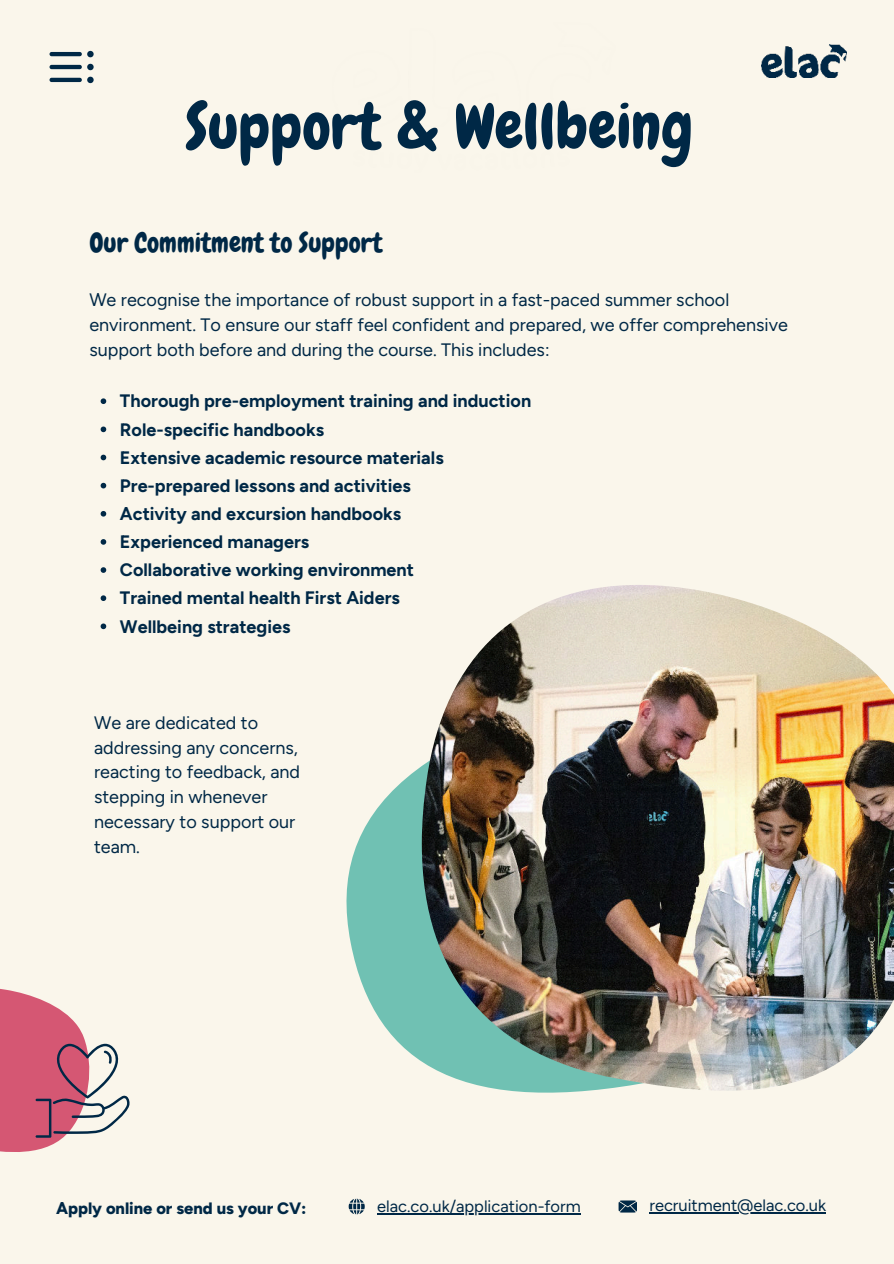
<style>
.page{position:relative;width:894px;height:1264px;background:#fff}
.page>*{position:absolute;margin:0;border:0;box-sizing:border-box;transform-origin:0 0}
.t1{font:63px "Chewy";color:#002846}
.t2{font:27px "Chewy";color:#002846}
.t3{font:18px/24.8px "Figtree";color:#002846}
.t4{font:700 18px/28.2px "Figtree";color:#002846}
.t5{font:16.5px "Figtree";color:#002846}
.t6{font:800 16.5px "Figtree";color:#002846}
</style>
<div class="page">
<div style="left:0;top:0;width:893px;height:1263px;background:#faf6eb"></div>
<svg style="left:346px;top:766px;width:395px;height:326px;fill:#70c1b3"></svg>
<svg style="left:101px;top:398px;width:5px;height:6px"></svg>
<svg style="left:101px;top:426px;width:5px;height:6px"></svg>
<svg style="left:101px;top:454px;width:5px;height:6px"></svg>
<svg style="left:101px;top:483px;width:5px;height:5px"></svg>
<svg style="left:101px;top:511px;width:5px;height:5px"></svg>
<svg style="left:101px;top:539px;width:5px;height:5px"></svg>
<svg style="left:101px;top:567px;width:5px;height:6px"></svg>
<svg style="left:101px;top:595px;width:5px;height:6px"></svg>
<svg style="left:101px;top:623px;width:5px;height:6px"></svg>
<img style="left:761px;top:45px;width:85px;height:32px">
<svg style="left:49px;top:51px;width:45px;height:32px"></svg>
<img style="left:421px;top:585px;width:472px;height:505px">
<svg style="left:0;top:988px;width:129px;height:164px"></svg>
<svg style="left:618px;top:1200px;width:18px;height:12px"></svg>
<svg style="left:348px;top:1198px;width:16px;height:16px"></svg>
<hr style="left:649px;top:1212px;width:176px;height:1px;background:#002846">
<hr style="left:377px;top:1213px;width:203px;height:1px;background:#002846">
<h1 class="t1" style="left:185px;top:86px;width:509px">Support &amp; Wellbeing</h1>
<h2 class="t2" style="left:89px;top:226px;width:294px">Our Commitment to Support</h2>
<p class="t3" style="left:89px;top:287px;width:700px">We recognise the importance of robust support in a fast-paced summer school environment. To ensure our staff feel confident and prepared, we offer comprehensive support both before and during the course. This includes:</p>
<p class="t4" style="left:120px;top:387px;width:412px">Thorough pre-employment training and induction Role-specific handbooks<br>Extensive academic resource materials Pre-prepared lessons and activities<br>Activity and excursion handbooks<br>Experienced managers<br>Collaborative working environment<br>Trained mental health First Aiders<br>Wellbeing strategies</p>
<p class="t3" style="left:94px;top:710px;width:207px">We are dedicated to addressing any concerns, reacting to feedback, and stepping in whenever necessary to support our team.</p>
<p class="t6" style="left:56px;top:1197px;width:252px">Apply online or send us your CV:</p>
<p class="t5" style="left:377px;top:1196px;width:205px">elac.co.uk/application-form</p>
<p class="t5" style="left:649px;top:1195px;width:178px">recruitment@elac.co.uk</p>
</div>
